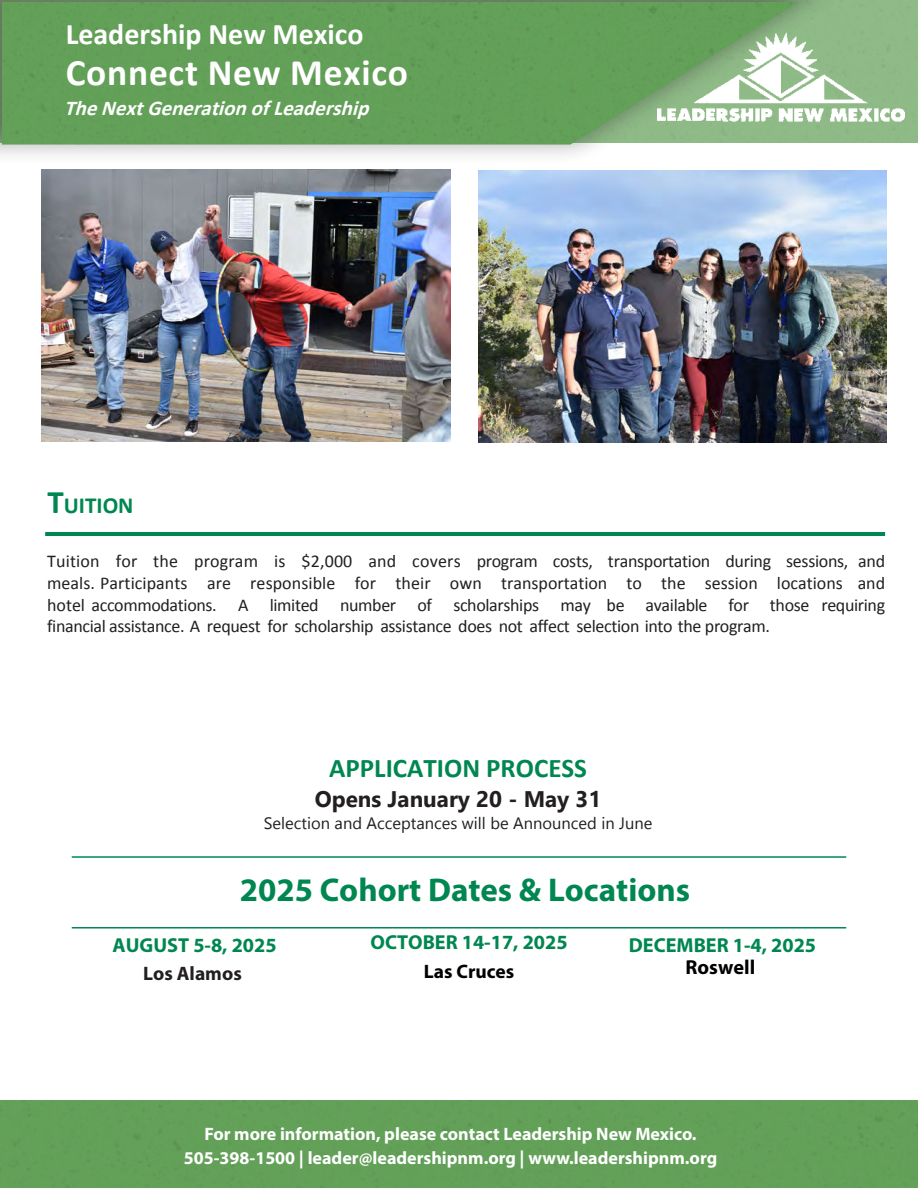
<style>
.page{position:relative;width:918px;height:1188px;background:#fff}
.page>*{position:absolute;margin:0;border:0;box-sizing:border-box;transform-origin:0 0}
.t1{font:700 37.5px "Calibri";letter-spacing:.02em;color:#fff}
.t2{font:700 33px "Myriad Pro";color:#008751}
.t3{font:700 30px "Calibri";color:#fff}
.t4{font:700 27px "Calibri";color:#008751}
.t5{font:700 23.1px "Calibri";color:#008751}
.t6{font:700 22.5px "Nirmala UI";color:#231f20}
.t7{font:italic 700 21px "Calibri";color:#fff}
.t8{font:700 20.25px "Myriad Pro";color:#008751}
.t9{font:700 20.25px "Myriad Pro";color:#000}
.t10{font:700 19.5px "Myriad Pro";color:#231f20}
.t11{font:700 19.5px "Myriad Pro";color:#000}
.t12{font:18px/21.6px "Calibri";letter-spacing:-.02em;color:#231f20;text-align:justify}
.t13{font:700 18px/24px "Myriad Pro";color:#fff;text-align:center}
.t14{font:16.5px "Nirmala UI";color:#231f20}
.s1{font-size:33px}
</style>
<div class="page">
<div style="left:0;top:0;width:843px;height:165px;background:#231f20;opacity:.4"></div>
<div style="left:2px;top:2px;width:796px;height:143px;background:#63a058"></div>
<img style="left:658px;top:32px;width:247px;height:94px">
<hr style="left:45px;top:532px;width:840px;height:4px;background:#008751">
<hr style="left:72px;top:927px;width:774px;height:2px;background:#008751">
<div style="left:0;top:1101px;width:918px;height:87px;background:#63a059"></div>
<img style="left:41px;top:169px;width:409px;height:273px">
<img style="left:478px;top:170px;width:409px;height:273px">
<hr style="left:72px;top:856px;width:774px;height:2px;background:#008751">
<h3 class="t3" style="left:66px;top:13px;width:299px">Leadership New Mexico</h3>
<h1 class="t1" style="left:66px;top:46px;width:344px">Connect New Mexico</h1>
<p class="t7" style="left:64px;top:94px;width:313px">TheNextGenerationofLeadership</p>
<p class="t5" style="left:47px;top:489px;width:88px"><span class="s1">T</span>UITION</p>
<p class="t12" style="left:47px;top:550px;width:840px">Tuition for the program is $2,000 and covers program costs, transportation during sessions, and meals. Participants are responsible for their own transportation to the session locations and hotel accommodations. A limited number of scholarships may be available for those requiring financial assistance. A request for scholarship assistance does not affect selection into the program.</p>
<h3 class="t4" style="left:329px;top:749px;width:259px">APPLICATION PROCESS</h3>
<p class="t6" style="left:315px;top:780px;width:288px">Opens January 20 - May 31</p>
<p class="t14" style="left:264px;top:810px;width:390px">Selection and Acceptances will be Announced in June</p>
<h2 class="t2" style="left:240px;top:869px;width:452px">2025 Cohort Dates &amp; Locations</h2>
<p class="t8" style="left:112px;top:932px;width:166px">AUGUST 5-8, 2025</p>
<p class="t10" style="left:143px;top:965px;width:100px">Los Alamos</p>
<p class="t8" style="left:371px;top:929px;width:199px">OCTOBER 14-17, 2025</p>
<p class="t11" style="left:424px;top:959px;width:92px">Las Cruces</p>
<p class="t8" style="left:629px;top:932px;width:189px">DECEMBER 1-4, 2025</p>
<p class="t9" style="left:686px;top:954px;width:71px">Roswell</p>
<p class="t13" style="left:184px;top:1123px;width:535px">For more information, please contact Leadership New Mexico.<br>505-398-1500 | leader@leadershipnm.org | www.leadershipnm.org</p>
</div>
